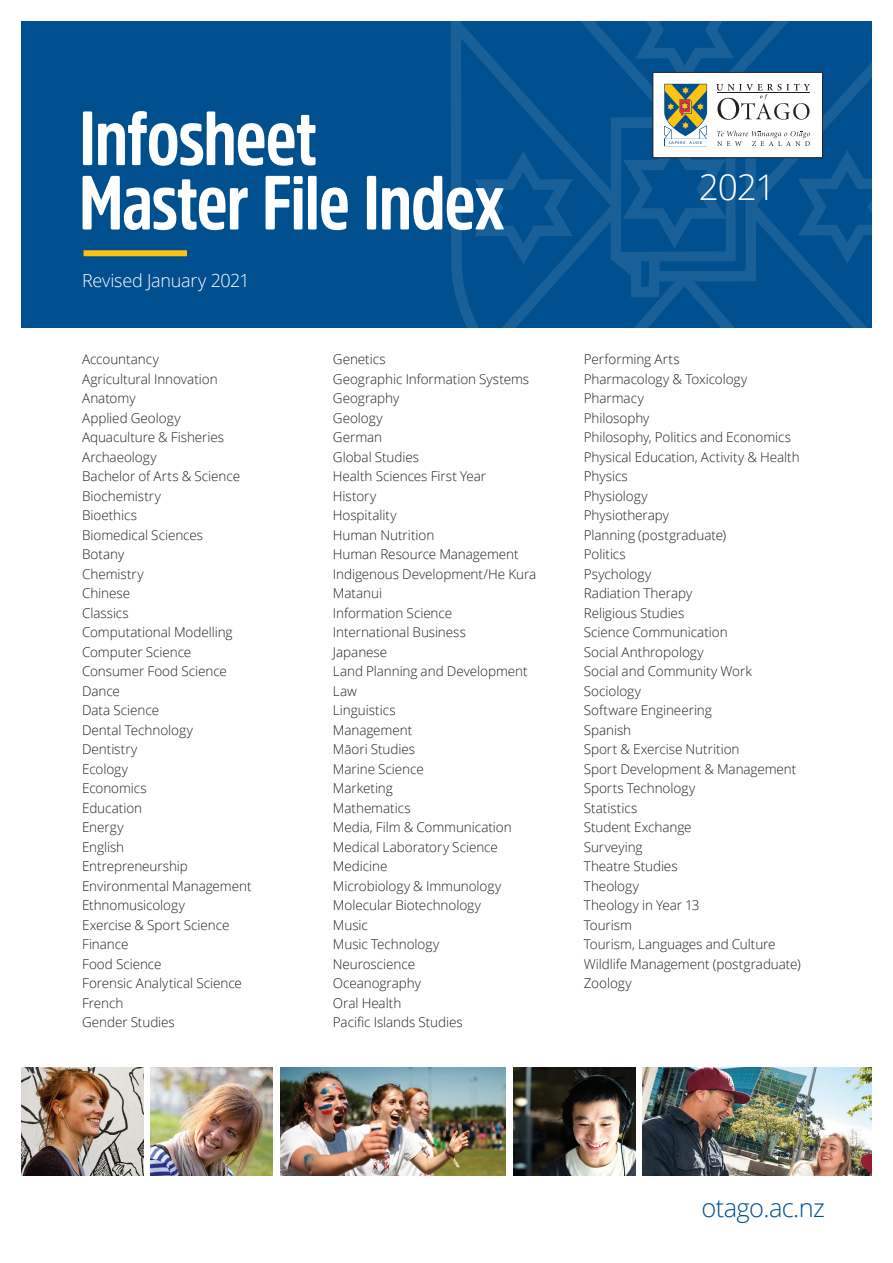
<style>
.page{position:relative;width:893px;height:1263px;background:#fff}
.page>*{position:absolute;margin:0;border:0;box-sizing:border-box;transform-origin:0 0}
.t1{font:700 76.05px/64.3px "Amsi Pro Cond";letter-spacing:-.015em;color:#fff}
.t2{font:300 35.25px "Open Sans";color:#fff}
.t3{font:300 25.5px "Open Sans";letter-spacing:-.025em;color:#004f8f}
.t4{font:300 18px "Open Sans";letter-spacing:-.015em;color:#fff}
.t5{font:300 13.5px/19.5px "Open Sans";letter-spacing:-.005em;color:#231f20}
</style>
<div class="page">
<div style="left:21px;top:21px;width:851px;height:306px;background:#004f8f"></div>
<div style="left:84px;top:250px;width:103px;height:6px;background:#fec210"></div>
<svg style="left:442px;top:21px;width:415px;height:307px"></svg>
<img style="left:280px;top:1067px;width:225px;height:109px">
<img style="left:643px;top:1067px;width:229px;height:109px">
<img style="left:21px;top:1067px;width:122px;height:109px">
<img style="left:151px;top:1067px;width:122px;height:109px">
<img style="left:513px;top:1067px;width:122px;height:109px">
<p class="t1" style="left:79px;top:104px;width:427px">Infosheet<br>Master File Index</p>
<p class="t4" style="left:82px;top:268px;width:169px">Revised January 2021</p>
<p class="t5" style="left:82px;top:349px;width:78px">Accountancy</p>
<p class="t5" style="left:82px;top:369px;width:137px">Agricultural Innovation</p>
<p class="t5" style="left:82px;top:388px;width:55px">Anatomy</p>
<p class="t5" style="left:82px;top:408px;width:100px">Applied Geology</p>
<p class="t5" style="left:82px;top:427px;width:144px">Aquaculture &amp; Fisheries</p>
<p class="t5" style="left:82px;top:447px;width:76px">Archaeology</p>
<p class="t5" style="left:82px;top:466px;width:160px">Bachelor of Arts &amp; Science</p>
<p class="t5" style="left:82px;top:486px;width:123px">Biochemistry<br>Bioethics<br>Biomedical Sciences</p>
<p class="t5" style="left:82px;top:544px;width:44px">Botany</p>
<p class="t5" style="left:82px;top:564px;width:63px">Chemistry</p>
<p class="t5" style="left:82px;top:583px;width:50px">Chinese</p>
<p class="t5" style="left:82px;top:603px;width:48px">Classics</p>
<p class="t5" style="left:82px;top:622px;width:152px">Computational Modelling</p>
<p class="t5" style="left:82px;top:642px;width:111px">Computer Science</p>
<p class="t5" style="left:82px;top:661px;width:146px">Consumer Food Science<br>Dance<br>Data Science</p>
<p class="t5" style="left:82px;top:720px;width:112px">Dental Technology</p>
<p class="t5" style="left:82px;top:739px;width:57px">Dentistry</p>
<p class="t5" style="left:82px;top:759px;width:48px">Ecology</p>
<p class="t5" style="left:82px;top:778px;width:66px">Economics</p>
<p class="t5" style="left:82px;top:798px;width:62px">Education</p>
<p class="t5" style="left:82px;top:817px;width:43px">Energy</p>
<p class="t5" style="left:82px;top:837px;width:44px">English</p>
<p class="t5" style="left:82px;top:856px;width:107px">Entrepreneurship</p>
<p class="t5" style="left:82px;top:876px;width:171px">Environmental Management</p>
<p class="t5" style="left:82px;top:895px;width:104px">Ethnomusicology</p>
<p class="t5" style="left:82px;top:915px;width:149px">Exercise &amp; Sport Science</p>
<p class="t5" style="left:82px;top:934px;width:48px">Finance</p>
<p class="t5" style="left:82px;top:954px;width:81px">Food Science</p>
<p class="t5" style="left:82px;top:973px;width:161px">Forensic Analytical Science</p>
<p class="t5" style="left:82px;top:993px;width:43px">French</p>
<p class="t5" style="left:82px;top:1012px;width:94px">Gender Studies</p>
<p class="t5" style="left:333px;top:349px;width:54px">Genetics</p>
<p class="t5" style="left:333px;top:369px;width:198px">Geographic Information Systems</p>
<p class="t5" style="left:333px;top:388px;width:68px">Geography</p>
<p class="t5" style="left:333px;top:408px;width:51px">Geology</p>
<p class="t5" style="left:333px;top:427px;width:51px">German</p>
<p class="t5" style="left:333px;top:447px;width:88px">Global Studies</p>
<p class="t5" style="left:333px;top:466px;width:155px">Health Sciences First Year</p>
<p class="t5" style="left:333px;top:486px;width:45px">History</p>
<p class="t5" style="left:333px;top:505px;width:65px">Hospitality</p>
<p class="t5" style="left:333px;top:525px;width:187px">Human Nutrition<br>Human Resource Management</p>
<p class="t5" style="left:333px;top:564px;width:205px">Indigenous Development/He Kura<br>Matanui</p>
<p class="t5" style="left:333px;top:603px;width:121px">Information Science</p>
<p class="t5" style="left:333px;top:622px;width:135px">International Business</p>
<p class="t5" style="left:333px;top:642px;width:56px">Japanese</p>
<p class="t5" style="left:333px;top:661px;width:196px">Land Planning and Development</p>
<p class="t5" style="left:333px;top:681px;width:25px">Law</p>
<p class="t5" style="left:333px;top:700px;width:64px">Linguistics</p>
<p class="t5" style="left:333px;top:720px;width:81px">Management</p>
<p class="t5" style="left:333px;top:739px;width:84px">Māori Studies</p>
<p class="t5" style="left:333px;top:759px;width:92px">Marine Science</p>
<p class="t5" style="left:333px;top:778px;width:61px">Marketing</p>
<p class="t5" style="left:333px;top:798px;width:79px">Mathematics</p>
<p class="t5" style="left:333px;top:817px;width:180px">Media, Film &amp; Communication</p>
<p class="t5" style="left:333px;top:837px;width:166px">Medical Laboratory Science</p>
<p class="t5" style="left:333px;top:856px;width:56px">Medicine</p>
<p class="t5" style="left:333px;top:876px;width:170px">Microbiology &amp; Immunology</p>
<p class="t5" style="left:333px;top:895px;width:150px">Molecular Biotechnology</p>
<p class="t5" style="left:333px;top:915px;width:36px">Music</p>
<p class="t5" style="left:333px;top:934px;width:108px">Music Technology</p>
<p class="t5" style="left:333px;top:954px;width:84px">Neuroscience</p>
<p class="t5" style="left:333px;top:973px;width:90px">Oceanography</p>
<p class="t5" style="left:333px;top:993px;width:70px">Oral Health</p>
<p class="t5" style="left:333px;top:1012px;width:131px">Pacific Islands Studies</p>
<p class="t2" style="left:699px;top:163px;width:78px">2021</p>
<p class="t5" style="left:584px;top:349px;width:97px">Performing Arts</p>
<p class="t5" style="left:584px;top:369px;width:165px">Pharmacology &amp; Toxicology</p>
<p class="t5" style="left:584px;top:388px;width:62px">Pharmacy</p>
<p class="t5" style="left:584px;top:408px;width:67px">Philosophy</p>
<p class="t5" style="left:584px;top:427px;width:209px">Philosophy, Politics and Economics</p>
<p class="t5" style="left:584px;top:447px;width:217px">Physical Education, Activity &amp; Health</p>
<p class="t5" style="left:584px;top:466px;width:46px">Physics</p>
<p class="t5" style="left:584px;top:486px;width:65px">Physiology</p>
<p class="t5" style="left:584px;top:505px;width:87px">Physiotherapy</p>
<p class="t5" style="left:584px;top:525px;width:144px">Planning (postgraduate)</p>
<p class="t5" style="left:584px;top:544px;width:44px">Politics</p>
<p class="t5" style="left:584px;top:564px;width:69px">Psychology</p>
<p class="t5" style="left:584px;top:583px;width:110px">Radiation Therapy</p>
<p class="t5" style="left:584px;top:603px;width:102px">Religious Studies</p>
<p class="t5" style="left:584px;top:622px;width:145px">Science Communication</p>
<p class="t5" style="left:584px;top:642px;width:121px">Social Anthropology</p>
<p class="t5" style="left:584px;top:661px;width:170px">Social and Community Work</p>
<p class="t5" style="left:584px;top:681px;width:59px">Sociology</p>
<p class="t5" style="left:584px;top:700px;width:130px">Software Engineering</p>
<p class="t5" style="left:584px;top:720px;width:49px">Spanish</p>
<p class="t5" style="left:584px;top:739px;width:157px">Sport &amp; Exercise Nutrition</p>
<p class="t5" style="left:584px;top:759px;width:214px">Sport Development &amp; Management</p>
<p class="t5" style="left:584px;top:778px;width:113px">Sports Technology</p>
<p class="t5" style="left:584px;top:798px;width:55px">Statistics</p>
<p class="t5" style="left:584px;top:817px;width:109px">Student Exchange</p>
<p class="t5" style="left:584px;top:837px;width:60px">Surveying</p>
<p class="t5" style="left:584px;top:856px;width:95px">Theatre Studies</p>
<p class="t5" style="left:584px;top:876px;width:57px">Theology</p>
<p class="t5" style="left:584px;top:895px;width:117px">Theology in Year 13</p>
<p class="t5" style="left:584px;top:915px;width:193px">Tourism<br>Tourism, Languages and Culture</p>
<p class="t5" style="left:584px;top:954px;width:218px">Wildlife Management (postgraduate)</p>
<p class="t5" style="left:584px;top:973px;width:49px">Zoology</p>
<p class="t3" style="left:702px;top:1191px;width:125px">otago.ac.nz</p>
</div>
